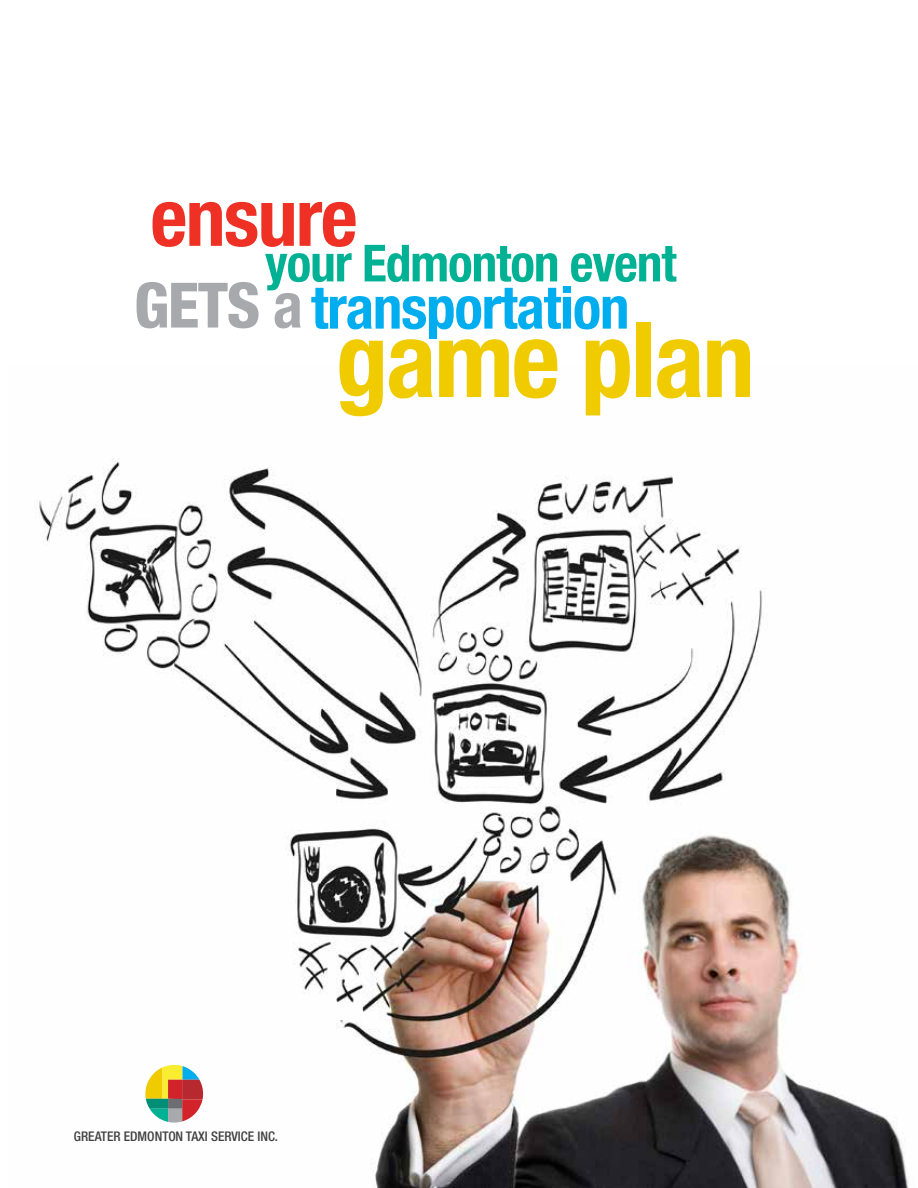
<style>
.page{position:relative;width:918px;height:1188px;background:#fff}
.page>*{position:absolute;margin:0;border:0;box-sizing:border-box;transform-origin:0 0}
.t1{font:700 condensed 104.7px "Helvetica Neue LT Std";letter-spacing:-.02em;color:#f0cb00}
.t2{font:700 condensed 79.65px "Helvetica Neue LT Std";letter-spacing:-.02em;color:#ee3124}
.t3{font:700 condensed 58.95px "Helvetica Neue LT Std";letter-spacing:-.02em;color:#00aeef}
.t4{font:700 condensed 51.15px "Helvetica Neue LT Std";letter-spacing:-.02em;color:#00b194}
.t5{font:500 condensed 13.35px "Helvetica Neue LT Std";color:#414042}
.s1{font-weight:800;font-size:62.55px;color:#a7a9ac}
.s2{font-size:62.55px;color:#a7a9ac}
</style>
<div class="page">
<img style="left:38px;top:458px;width:871px;height:730px">
<svg style="left:145px;top:1065px;width:58px;height:58px"></svg>
<h2 class="t2" style="left:150px;top:169px;width:209px">ensure</h2>
<h3 class="t4" style="left:265px;top:232px;width:413px">your Edmonton event</h3>
<h3 class="t3" style="left:134px;top:272px;width:497px"><span class="s1">GETS</span> <span class="s2">a</span>transportation</h3>
<h1 class="t1" style="left:336px;top:296px;width:420px">game plan</h1>
<p class="t5" style="left:74px;top:1129px;width:206px">GREATER EDMONTON TAXI SERVICE INC.</p>
</div>
